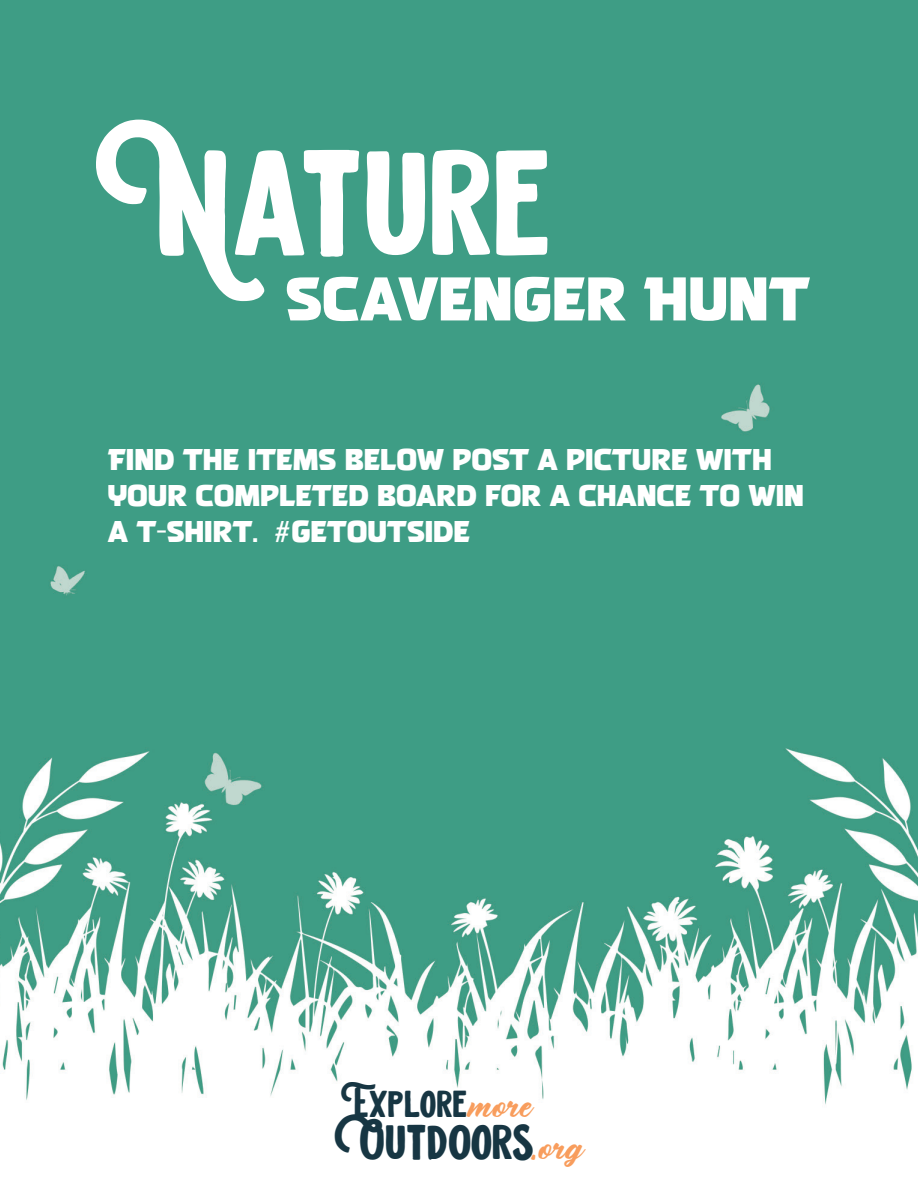
<style>
.page{position:relative;width:918px;height:1188px;background:#fff}
.page>*{position:absolute;margin:0;border:0;box-sizing:border-box;transform-origin:0 0}
.t1{font:150px "The Oldventure";color:#fff}
.t2{font:61.5px "FASTER Regular";letter-spacing:.02em;color:#fff}
.t3{font:48.6px "The Oldventure";color:#173643}
.t4{font:37.5px "The Oldventure";color:#173643}
.t5{font:30.45px/41.2px "Anthem Pride";color:#f89d5d}
.t6{font:30px/36px "FASTER Regular";letter-spacing:.02em;color:#fff}
</style>
<div class="page">
<img style="left:0;top:0;width:918px;height:1105px">
<p class="t1" style="left:108px;top:98px;width:448px">Nature</p>
<p class="t2" style="left:286px;top:257px;width:525px">SCAVENGER HUNT</p>
<p class="t6" style="left:108px;top:440px;width:697px">FIND THE ITEMS BELOW POST A PICTURE WITH<br>YOUR COMPLETED BOARD FOR A CHANCE TO WIN<br>A T-SHIRT. #GETOUTSIDE</p>
<p class="t4" style="left:345px;top:1078px;width:125px">Explore</p>
<p class="t5" style="left:532px;top:1087px;width:53px;text-indent:-63px">more .org</p>
<h3 class="t3" style="left:339px;top:1108px;width:197px">Outdoors</h3>
</div>
